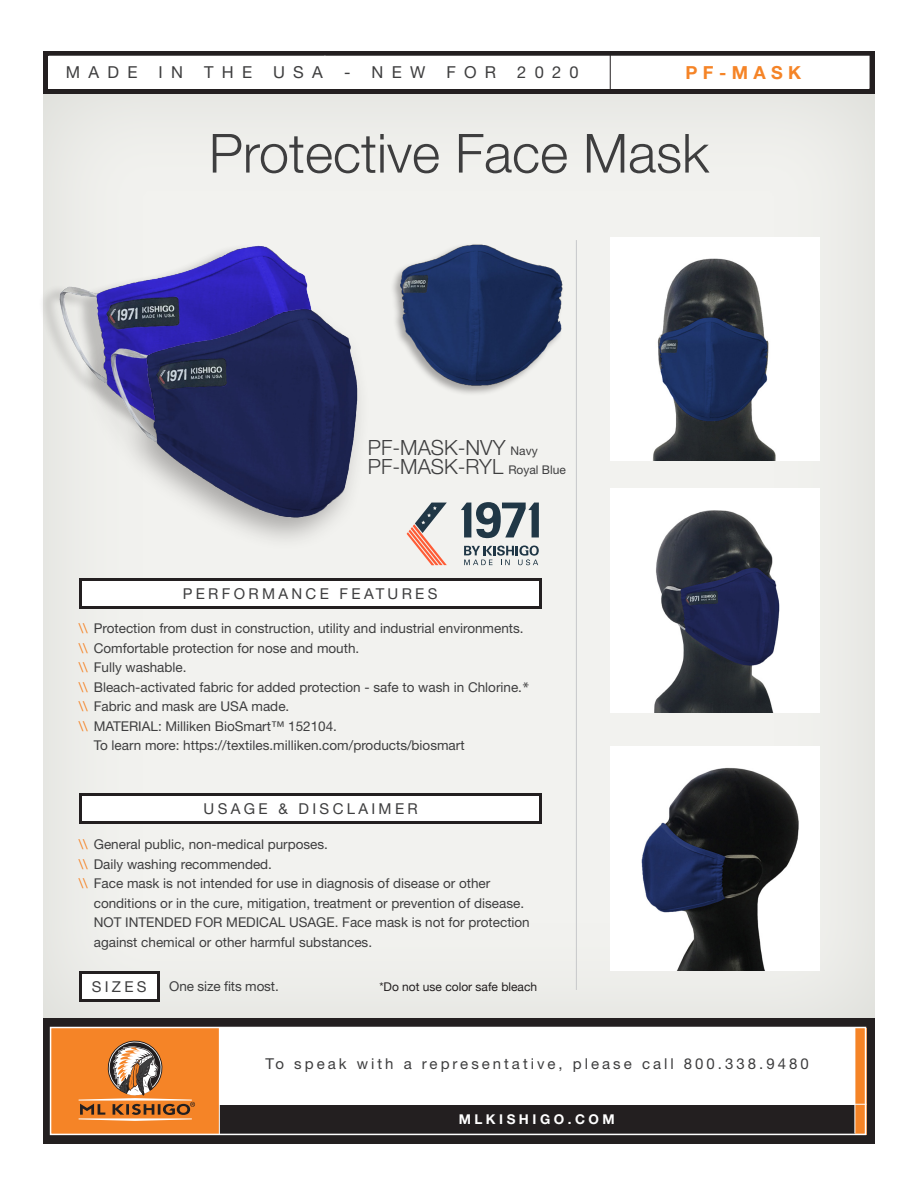
<style>
.page{position:relative;width:918px;height:1188px;background:#fff}
.page>*{position:absolute;margin:0;border:0;box-sizing:border-box;transform-origin:0 0}
.t1{font:300 54px "Helvetica Neue LT Std";color:#3e3e3f}
.t2{font:300 21px "Helvetica Neue LT Std";color:#3e3e3f}
.t3{font:700 18px "Helvetica Neue LT Std";letter-spacing:.3em;color:#f58427}
.t4{font:16.5px "Helvetica Neue LT Std";letter-spacing:.5em;color:#3e3e3f}
.t5{font:15px "Helvetica Neue LT Std";letter-spacing:.2em;color:#3e3e3f}
.t6{font:15px "Helvetica Neue LT Std";letter-spacing:.22em;color:#3e3e3f}
.t7{font:13.5px/19.5px "Helvetica Neue LT Std";color:#3e3e3f}
.t8{font:700 13.5px "Helvetica Neue LT Std";letter-spacing:.26em;color:#fff}
.t9{font:12px "Helvetica Neue";color:#231f20}
.s1{font-weight:400;font-size:12px}
.s2{color:#f58427}
.s3{font-family:"Univers LT Std"}
.s4{font-style:inherit}
</style>
<div class="page">
<div style="left:42px;top:89px;width:832px;height:934px;background:#f1f1ee"></div>
<div style="left:43px;top:1018px;width:832px;height:126px;background:#231f20"></div>
<div style="left:219px;top:1028px;width:636px;height:77px;background:#fff"></div>
<div style="left:51px;top:1028px;width:168px;height:107px;background:#f58427"></div>
<div style="left:855px;top:1028px;width:11px;height:107px;background:#f58427"></div>
<div style="left:50px;top:1027px;width:816px;height:108px;border:2px solid #fff"></div>
<hr style="left:855px;top:1028px;width:1px;height:105px;background:#fff">
<hr style="left:219px;top:1028px;width:1px;height:106px;background:#fff">
<hr style="left:219px;top:1104px;width:647px;height:1px;background:#fff">
<hr style="left:576px;top:240px;width:1px;height:750px;background:#c7c8ca">
<div style="left:79px;top:578px;width:463px;height:31px;background:#231f20"></div>
<div style="left:82px;top:581px;width:457px;height:25px;background:#fff"></div>
<div style="left:79px;top:793px;width:463px;height:31px;background:#231f20"></div>
<div style="left:82px;top:796px;width:457px;height:25px;background:#fff"></div>
<div style="left:79px;top:971px;width:80px;height:31px;background:#231f20"></div>
<div style="left:82px;top:974px;width:74px;height:25px;background:#fff"></div>
<img style="left:611px;top:237px;width:209px;height:224px">
<img style="left:611px;top:489px;width:209px;height:224px">
<img style="left:611px;top:747px;width:209px;height:224px">
<div style="left:44px;top:51px;width:831px;height:43px;background:#231f20"></div>
<div style="left:49px;top:56px;width:666px;height:32px;background:#fff"></div>
<div style="left:49px;top:56px;width:821px;height:33px;border:1px solid #fff"></div>
<hr style="left:325px;top:56px;width:1px;height:32px;background:#fff">
<div style="left:686px;top:56px;width:183px;height:32px;background:#fff"></div>
<hr style="left:610px;top:54px;width:1px;height:36px;background:#231f20">
<div style="left:38px;top:243px;width:270px;height:231px;background:#231f20;opacity:.24"></div>
<img style="left:44px;top:164px;width:264px;height:444px">
<div style="left:81px;top:299px;width:290px;height:252px;background:#231f20;opacity:.35"></div>
<img style="left:107px;top:255px;width:264px;height:302px">
<img style="left:360px;top:244px;width:203px;height:222px">
<svg style="left:79px;top:1040px;width:116px;height:81px"></svg>
<svg style="left:461px;top:502px;width:78px;height:36px"></svg>
<svg style="left:407px;top:503px;width:40px;height:62px"></svg>
<svg style="left:464px;top:546px;width:75px;height:19px"></svg>
<p class="t4" style="left:66px;top:63px;width:73px">MADE</p>
<p class="t4" style="left:159px;top:63px;width:26px">I N</p>
<p class="t4" style="left:204px;top:63px;width:49px">THE</p>
<p class="t4" style="left:273px;top:63px;width:51px">USA</p>
<p class="t4" style="left:344px;top:63px;width:83px">- NEW</p>
<p class="t4" style="left:446px;top:63px;width:51px">FOR</p>
<p class="t4" style="left:517px;top:63px;width:63px">2020</p>
<p class="t3" style="left:686px;top:61px;width:117px">PF-MASK</p>
<p class="t1" style="left:209px;top:120px;width:502px">Protective Face Mask</p>
<p class="t2" style="left:368px;top:435px;width:171px">PF-MASK-NVY <span class="s1">Navy</span></p>
<p class="t2" style="left:368px;top:454px;width:200px">PF-MASK-RYL <span class="s1">Royal Blue</span></p>
<p class="t6" style="left:183px;top:585px;width:256px">PERFORMANCE FEATURES</p>
<p class="t7" style="left:79px;top:618px;width:446px"><span class="s2">\\</span> Protection from dust in construction, utility and industrial environments.</p>
<p class="t7" style="left:79px;top:638px;width:282px"><span class="s2">\\</span> Comfortable protection for nose and mouth.</p>
<p class="t7" style="left:79px;top:657px;width:109px"><span class="s2">\\</span> Fully washable.</p>
<p class="t7" style="left:79px;top:677px;width:452px"><span class="s2">\\</span> Bleach-activated fabric for added protection - safe to wash in Chlorine.<span class="s3">*</span></p>
<p class="t7" style="left:79px;top:696px;width:212px"><span class="s2">\\</span> Fabric and mask are USA made.</p>
<p class="t7" style="left:79px;top:716px;width:260px"><span class="s2">\\</span> MATERIAL: Milliken BioSmart™ 152104.</p>
<p class="t7" style="left:94px;top:735px;width:372px">To learn more: https://textiles.milliken.com/products/biosmart</p>
<p class="t6" style="left:204px;top:799px;width:216px">USAGE &amp; DISCLAIMER</p>
<p class="t7" style="left:79px;top:835px;width:251px"><span class="s2">\\</span> General public, non-medical purposes.</p>
<p class="t7" style="left:79px;top:854px;width:195px"><span class="s2">\\</span> Daily washing recommended.</p>
<p class="t7" style="left:94px;top:874px;width:438px;text-indent:-15px"><span class="s2">\\</span> Face mask is not intended for use in diagnosis of disease or other conditions or in the cure, mitigation, treatment or prevention of disease.<br>NOT INTENDED FOR MEDICAL USAGE. Face mask is not for protection against chemical or other harmful substances.</p>
<p class="t5" style="left:92px;top:978px;width:56px">SIZES</p>
<p class="t7" style="left:169px;top:977px;width:111px">One size fits most.</p>
<p class="t9" style="left:379px;top:978px;width:159px"><span class="s4">*</span>Do not use color safe bleach</p>
<p class="t5" style="left:266px;top:1054px;width:545px">To speak with a representative, please call 800.338.9480</p>
<p class="t8" style="left:459px;top:1110px;width:158px">MLKISHIGO.COM</p>
</div>
